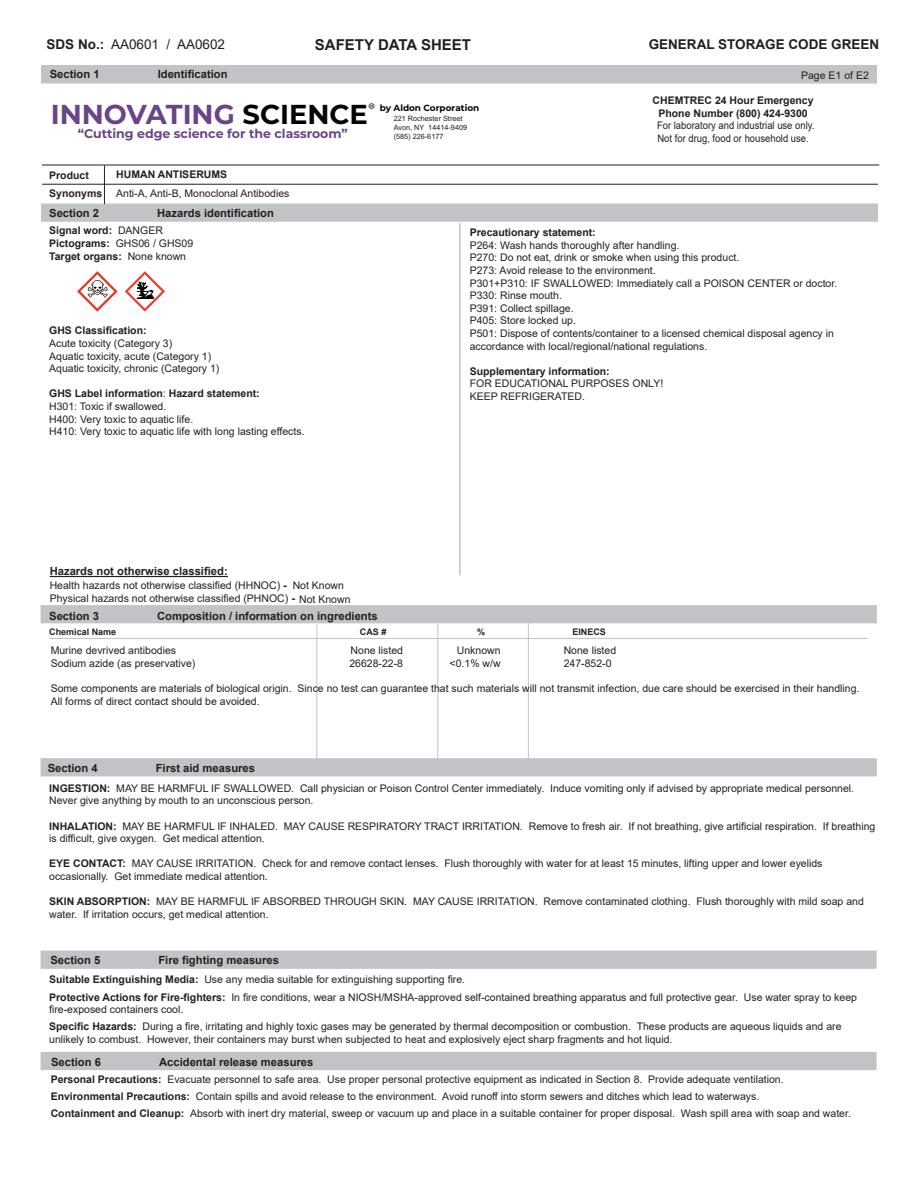
<style>
.page{position:relative;width:918px;height:1188px;background:#fff}
.page>*{position:absolute;margin:0;border:0;box-sizing:border-box;transform-origin:0 0}
.t1{font:700 27.3px "Montserrat";color:#6a4487}
.t2{font:700 15px "Arial";color:#231f20}
.t3{font:700 13.5px "Arial";color:#231f20}
.t4{font:13.5px "Arial";color:#231f20}
.t5{font:700 12.6px "Montserrat";color:#694588}
.t6{font:700 11.25px "Arial";color:#231f20}
.t7{font:10.5px/12.6px "Arial";color:#231f20}
.t8{font:10.5px/12.6px "Arial";color:#231f20;text-align:center;scale:.9 1}
.t9{font:700 10.5px/12.6px "Arial";color:#231f20}
.t10{font:700 9px "Arial";color:#231f20}
.t11{font:700 8.85px "Montserrat";color:#040503}
.t12{font:7.35px/8.7px "Arial";color:#231f20}
.s1{font-weight:700}
.s2{color:#040503}
.s3{font-weight:400}
.s4{font-weight:700;font-size:11.25px}
</style>
<div class="page">
<div style="left:41px;top:951px;width:836px;height:18px;background:#c2c3c6"></div>
<div style="left:41px;top:1052px;width:836px;height:18px;background:#c2c3c6"></div>
<div style="left:41px;top:758px;width:836px;height:18px;background:#c2c3c6;border:2px solid #c2c3c6"></div>
<div style="left:41px;top:204px;width:837px;height:18px;background:#c2c3c6;border:2px solid #c2c3c6"></div>
<div style="left:41px;top:605px;width:836px;height:18px;background:#c2c3c6"></div>
<hr style="left:437px;top:624px;width:1px;height:135px;background:#c2c3c6">
<hr style="left:49px;top:638px;width:819px;height:1px;background:#c2c3c6">
<hr style="left:316px;top:624px;width:1px;height:135px;background:#c2c3c6">
<hr style="left:528px;top:623px;width:1px;height:135px;background:#c2c3c6">
<hr style="left:104px;top:165px;width:1px;height:39px;background:#231f20">
<div style="left:41px;top:65px;width:836px;height:19px;background:#c2c3c6;border:2px solid #c2c3c6"></div>
<hr style="left:42px;top:184px;width:836px;height:1px;background:#231f20">
<hr style="left:42px;top:165px;width:837px;height:1px;background:#231f20">
<hr style="left:459px;top:223px;width:2px;height:352px;background:#c2c3c6">
<hr style="left:50px;top:576px;width:178px;height:1px;background:#231f20">
<svg style="left:77px;top:271px;width:41px;height:41px"></svg>
<svg style="left:125px;top:271px;width:40px;height:41px"></svg>
<p class="t4" style="left:47px;top:35px;width:180px"><span class="s1">SDS No.:</span> AA0601 / AA0602</p>
<p class="t3" style="left:649px;top:35px;width:232px">GENERAL STORAGE CODE GREEN</p>
<p class="t2" style="left:315px;top:34px;width:158px">SAFETY DATA SHEET</p>
<p class="t6" style="left:50px;top:66px;width:52px">Section 1</p>
<p class="t6" style="left:158px;top:66px;width:72px">Identification</p>
<p class="t1" style="left:51px;top:94px;width:326px">INNOVATING <span class="s2">SCIENCE</span><sup>®</sup></p>
<p class="t5" style="left:78px;top:125px;width:271px">“Cutting edge science for the classroom”</p>
<p class="t11" style="left:380px;top:102px;width:101px">by Aldon Corporation</p>
<p class="t12" style="left:394px;top:114px;width:75px">221 Rochester Street<br>Avon, NY 14414-9409 (585) 226-6177</p>
<p class="t7" style="left:801px;top:69px;width:69px">Page E1 of E2</p>
<p class="t8" style="left:653px;top:94px;width:181px"><span class="s1">CHEMTREC 24 Hour Emergency<br>Phone Number (800) 424-9300<br></span>For laboratory and industrial use only.<br>Not for drug, food or household use.</p>
<p class="t7" style="left:116px;top:164px;width:175px;line-height:19.2px"><span class="s1">HUMAN ANTISERUMS<br></span>Anti-A, Anti-B, Monoclonal Antibodies</p>
<p class="t9" style="left:49px;top:225px;width:146px">Signal word: <span class="s3">DANGER<br></span>Pictograms: <span class="s3">GHS06 / GHS09<br></span>Target organs: <span class="s3">None known</span></p>
<p class="t9" style="left:49px;top:169px;width:41px">Product</p>
<p class="t9" style="left:49px;top:187px;width:55px">Synonyms</p>
<p class="t6" style="left:49px;top:205px;width:52px">Section 2</p>
<p class="t6" style="left:157px;top:205px;width:118px">Hazards identification</p>
<p class="t7" style="left:49px;top:324px;width:172px"><span class="s1">GHS Classification:<br></span>Acute toxicity (Category 3)<br>Aquatic toxicity, acute (Category 1)<br>Aquatic toxicity, chronic (Category 1)</p>
<p class="t7" style="left:49px;top:387px;width:257px"><span class="s1">GHS Label information</span>: <span class="s1">Hazard statement:<br></span>H301: Toxic if swallowed.<br>H400: Very toxic to aquatic life.<br>H410: Very toxic to aquatic life with long lasting effects.</p>
<p class="t6" style="left:50px;top:563px;width:180px">Hazards not otherwise classified:</p>
<p class="t7" style="left:50px;top:578px;width:302px;line-height:13.5px">Health hazards not otherwise classified (HHNOC) <span class="s4">-<br></span>Physical hazards not otherwise classified (PHNOC) <span class="s4">-</span> Not Known</p>
<p class="t7" style="left:293px;top:579px;width:53px">Not Known</p>
<p class="t6" style="left:49px;top:608px;width:52px">Section 3</p>
<p class="t6" style="left:157px;top:608px;width:222px">Composition / information on ingredients</p>
<p class="t7" style="left:470px;top:226px;width:369px"><span class="s1">Precautionary statement:<br></span>P264: Wash hands thoroughly after handling.<br>P270: Do not eat, drink or smoke when using this product.<br>P273: Avoid release to the environment.<br>P301+P310: IF SWALLOWED: Immediately call a POISON CENTER or doctor.<br>P330: Rinse mouth.<br>P391: Collect spillage.<br>P405: Store locked up.<br>P501: Dispose of contents/container to a licensed chemical disposal agency in accordance with local/regional/national regulations.</p>
<p class="t7" style="left:470px;top:365px;width:195px"><span class="s1">Supplementary information:<br></span>FOR EDUCATIONAL PURPOSES ONLY!<br>KEEP REFRIGERATED.</p>
<p class="t10" style="left:49px;top:626px;width:69px">Chemical Name</p>
<p class="t10" style="left:360px;top:626px;width:28px">CAS #</p>
<p class="t10" style="left:477px;top:626px;width:10px">%</p>
<p class="t10" style="left:572px;top:626px;width:35px">EINECS</p>
<p class="t7" style="left:51px;top:644px;width:127px">Murine devrived antibodies</p>
<p class="t7" style="left:351px;top:644px;width:54px">None listed</p>
<p class="t7" style="left:457px;top:644px;width:45px">Unknown</p>
<p class="t7" style="left:564px;top:644px;width:54px">None listed</p>
<p class="t7" style="left:51px;top:657px;width:146px">Sodium azide (as preservative)</p>
<p class="t7" style="left:349px;top:657px;width:55px">26628-22-8</p>
<p class="t7" style="left:450px;top:657px;width:53px">&lt;0.1% w/w</p>
<p class="t7" style="left:564px;top:657px;width:49px">247-852-0</p>
<p class="t7" style="left:51px;top:682px;width:810px">Some components are materials of biological origin. Since no test can guarantee that such materials will not transmit infection, due care should be exercised in their handling.<br>All forms of direct contact should be avoided.</p>
<p class="t6" style="left:48px;top:760px;width:52px">Section 4</p>
<p class="t6" style="left:156px;top:760px;width:101px">First aid measures</p>
<p class="t7" style="left:49px;top:782px;width:807px"><span class="s1">INGESTION:</span> MAY BE HARMFUL IF SWALLOWED. Call physician or Poison Control Center immediately. Induce vomiting only if advised by appropriate medical personnel.<br>Never give anything by mouth to an unconscious person.</p>
<p class="t7" style="left:49px;top:820px;width:828px"><span class="s1">INHALATION:</span> MAY BE HARMFUL IF INHALED. MAY CAUSE RESPIRATORY TRACT IRRITATION. Remove to fresh air. If not breathing, give artificial respiration. If breathing is difficult, give oxygen. Get medical attention.</p>
<p class="t7" style="left:49px;top:857px;width:775px"><span class="s1">EYE CONTACT:</span> MAY CAUSE IRRITATION. Check for and remove contact lenses. Flush thoroughly with water for at least 15 minutes, lifting upper and lower eyelids occasionally. Get immediate medical attention.</p>
<p class="t7" style="left:49px;top:895px;width:816px"><span class="s1">SKIN ABSORPTION:</span> MAY BE HARMFUL IF ABSORBED THROUGH SKIN. MAY CAUSE IRRITATION. Remove contaminated clothing. Flush thoroughly with mild soap and water. If irritation occurs, get medical attention.</p>
<p class="t6" style="left:50px;top:953px;width:52px">Section 5</p>
<p class="t6" style="left:158px;top:953px;width:122px">Fire fighting measures</p>
<p class="t7" style="left:49px;top:971px;width:809px;line-height:17.1px"><span class="s1">Suitable Extinguishing Media:</span> Use any media suitable for extinguishing supporting fire.<br><span class="s1">Protective Actions for Fire-fighters:</span> In fire conditions, wear a NIOSH/MSHA-approved self-contained breathing apparatus and full protective gear. Use water spray to keep</p>
<p class="t7" style="left:49px;top:1001px;width:794px;line-height:17.1px">fire-exposed containers cool.<br><span class="s1">Specific Hazards:</span> During a fire, irritating and highly toxic gases may be generated by thermal decomposition or combustion. These products are aqueous liquids and are</p>
<p class="t7" style="left:49px;top:1033px;width:625px">unlikely to combust. However, their containers may burst when subjected to heat and explosively eject sharp fragments and hot liquid.</p>
<p class="t6" style="left:51px;top:1054px;width:52px">Section 6</p>
<p class="t6" style="left:159px;top:1054px;width:156px">Accidental release measures</p>
<p class="t7" style="left:51px;top:1071px;width:802px;line-height:17.1px"><span class="s1">Personal Precautions:</span> Evacuate personnel to safe area. Use proper personal protective equipment as indicated in Section 8. Provide adequate ventilation.<br><span class="s1">Environmental Precautions:</span> Contain spills and avoid release to the environment. Avoid runoff into storm sewers and ditches which lead to waterways.<br><span class="s1">Containment and Cleanup:</span> Absorb with inert dry material, sweep or vacuum up and place in a suitable container for proper disposal. Wash spill area with soap and water.</p>
</div>
